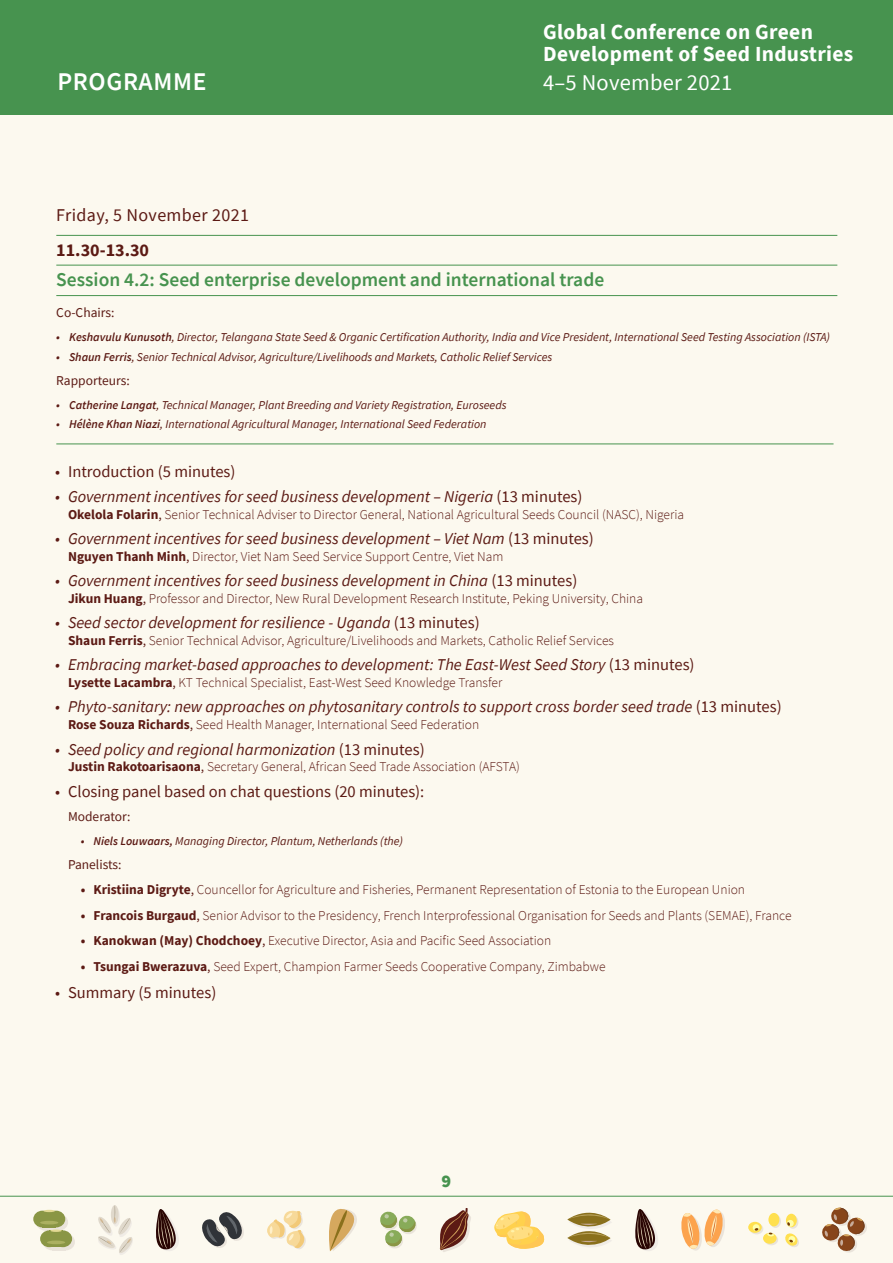
<style>
.page{position:relative;width:893px;height:1263px;background:#fcf9ef}
.page>*{position:absolute;margin:0;border:0;box-sizing:border-box;transform-origin:0 0}
.t1{font:600 25.5px "Source Sans Pro";letter-spacing:.025em;color:#fff}
.t2{font:22.5px "Source Sans Pro";letter-spacing:.01em;color:#fff}
.t3{font:700 21.45px/22px "Source Sans Pro";letter-spacing:.015em;color:#fff}
.testo_corrente{font:600 19.5px "Source Sans Pro";color:#47934f}
.t4{font:18px "Source Sans Pro";letter-spacing:.02em;color:#5c1a14}
.t5{font:700 18px "Source Sans Pro";color:#5c1a14}
.t6{font:900 18px "Source Sans Pro";color:#47934f}
.t7{font:italic 16.5px "Source Sans Pro";color:#5c1a14}
.t8{font:16.5px "Source Sans Pro";color:#5c1a14}
.t9{font:300 13.5px "Source Sans Pro";color:#5c1a14}
.testo_corrente-2{font:13.5px "Source Sans Pro";color:#5c1a14}
.t10{font:italic 12px "Source Sans Pro";color:#5c1a14}
.s1{font-weight:600}
.s2{font-style:normal}
.s3{font-weight:700}
.s4{font-weight:400}
</style>
<div class="page">
<div style="left:0;top:0;width:893px;height:114px;background:#47934f"></div>
<hr style="left:56px;top:235px;width:781px;height:1px;background:#47934f">
<hr style="left:56px;top:265px;width:781px;height:1px;background:#47934f">
<hr style="left:56px;top:443px;width:777px;height:1px;background:#47934f">
<hr style="left:56px;top:295px;width:781px;height:1px;background:#47934f">
<hr style="left:0;top:1196px;width:893px;height:1px;background:#47934f">
<svg style="left:57px;top:1233px;width:18px;height:17px"></svg>
<svg style="left:43px;top:1233px;width:18px;height:17px"></svg>
<svg style="left:52px;top:1247px;width:14px;height:3px"></svg>
<svg style="left:50px;top:1214px;width:18px;height:16px"></svg>
<svg style="left:36px;top:1214px;width:18px;height:16px"></svg>
<svg style="left:45px;top:1227px;width:14px;height:3px"></svg>
<div style="left:54px;top:1230px;width:18px;height:17px;background:#8a9645;border-radius:50%"></div>
<div style="left:40px;top:1230px;width:18px;height:17px;background:#8a9645;border-radius:50%"></div>
<div style="left:49px;top:1230px;width:14px;height:17px;background:#8a9645"></div>
<svg style="left:47px;top:1240px;width:18px;height:4px"></svg>
<svg style="left:50px;top:1229px;width:12px;height:3px"></svg>
<div style="left:47px;top:1211px;width:18px;height:16px;background:#8a9645;border-radius:50%"></div>
<div style="left:33px;top:1211px;width:19px;height:16px;background:#8a9645;border-radius:50%"></div>
<div style="left:42px;top:1211px;width:14px;height:16px;background:#8a9645"></div>
<hr style="left:40px;top:1221px;width:18px;height:3px;background:#abb061;border-radius:50%">
<svg style="left:44px;top:1210px;width:11px;height:2px"></svg>
<svg style="left:567px;top:1212px;width:44px;height:35px"></svg>
<svg style="left:635px;top:1209px;width:23px;height:42px"></svg>
<svg style="left:156px;top:1209px;width:23px;height:42px"></svg>
<svg style="left:329px;top:1208px;width:28px;height:43px"></svg>
<svg style="left:494px;top:1211px;width:51px;height:38px"></svg>
<svg style="left:267px;top:1210px;width:39px;height:39px"></svg>
<svg style="left:822px;top:1207px;width:45px;height:46px"></svg>
<svg style="left:681px;top:1209px;width:44px;height:42px"></svg>
<svg style="left:380px;top:1211px;width:37px;height:37px"></svg>
<div style="left:750px;top:1223px;width:13px;height:11px;background:#eae4db;border-radius:50%"></div>
<svg style="left:770px;top:1214px;width:11px;height:14px"></svg>
<svg style="left:787px;top:1215px;width:11px;height:14px"></svg>
<div style="left:765px;top:1234px;width:13px;height:11px;background:#eae4db;border-radius:50%"></div>
<svg style="left:748px;top:1222px;width:14px;height:11px"></svg>
<div style="left:768px;top:1213px;width:11px;height:13px;background:#ffe04f;border-radius:50%"></div>
<div style="left:786px;top:1214px;width:11px;height:13px;background:#ffe04f;border-radius:50%"></div>
<div style="left:763px;top:1233px;width:14px;height:11px;background:#ffe04f;border-radius:50%"></div>
<svg style="left:753px;top:1224px;width:6px;height:7px"></svg>
<svg style="left:785px;top:1233px;width:14px;height:14px"></svg>
<div style="left:787px;top:1220px;width:7px;height:7px;background:#ffffab;border-radius:50%"></div>
<svg style="left:787px;top:1222px;width:3px;height:4px"></svg>
<svg style="left:767px;top:1232px;width:7px;height:4px"></svg>
<svg style="left:202px;top:1212px;width:42px;height:36px"></svg>
<svg style="left:439px;top:1208px;width:32px;height:44px"></svg>
<svg style="left:98px;top:1205px;width:35px;height:50px"></svg>
<p class="t3" style="left:543px;top:20px;width:312px">Global Conference on Green<br>Development of Seed Industries</p>
<p class="t1" style="left:57px;top:65px;width:151px">PROGRAMME</p>
<p class="t2" style="left:543px;top:68px;width:191px">4–5 November 2021</p>
<p class="t4" style="left:56px;top:204px;width:194px">Friday, 5 November 2021</p>
<p class="t5" style="left:56px;top:238px;width:94px">11.30-13.30</p>
<p class="testo_corrente" style="left:56px;top:267px;width:549px">Session 4.2: Seed enterprise development and international trade</p>
<p class="testo_corrente-2" style="left:56px;top:304px;width:60px">Co-Chairs:</p>
<p class="t10" style="left:56px;top:329px;width:775px"><span class="s1">• Keshavulu Kunusoth</span>, Director, Telangana State Seed &amp; Organic Certification Authority, India and Vice President, International Seed Testing Association (ISTA)</p>
<p class="t10" style="left:56px;top:349px;width:497px"><span class="s1">• Shaun Ferris</span>, Senior Technical Advisor, Agriculture/Livelihoods and Markets, Catholic Relief Services</p>
<p class="testo_corrente-2" style="left:56px;top:371px;width:75px">Rapporteurs:</p>
<p class="t10" style="left:56px;top:397px;width:452px"><span class="s1">• Catherine Langat</span>, Technical Manager, Plant Breeding and Variety Registration, Euroseeds</p>
<p class="t10" style="left:56px;top:416px;width:432px"><span class="s1">• Hélène Khan Niazi</span>, International Agricultural Manager, International Seed Federation</p>
<p class="t8" style="left:55px;top:461px;width:182px">• Introduction (5 minutes)</p>
<p class="t7" style="left:55px;top:486px;width:529px">• Government incentives for seed business development – Nigeria <span class="s2">(13 minutes)</span></p>
<p class="t9" style="left:68px;top:506px;width:618px"><span class="s3">Okelola Folarin</span><span class="s4">,</span> Senior Technical Adviser to Director General, National Agricultural Seeds Council (NASC), Nigeria</p>
<p class="t7" style="left:55px;top:528px;width:540px">• Government incentives for seed business development – Viet Nam <span class="s2">(13 minutes)</span></p>
<p class="t9" style="left:68px;top:548px;width:437px"><span class="s3">Nguyen Thanh Minh</span><span class="s4">,</span> Director, Viet Nam Seed Service Support Centre, Viet Nam</p>
<p class="t7" style="left:55px;top:570px;width:524px">• Government incentives for seed business development in China <span class="s2">(13 minutes)</span></p>
<p class="t9" style="left:68px;top:590px;width:577px"><span class="s3">Jikun Huang</span><span class="s4">,</span> Professor and Director, New Rural Development Research Institute, Peking University, China</p>
<p class="t7" style="left:55px;top:612px;width:426px">• Seed sector development for resilience - Uganda <span class="s2">(13 minutes)</span></p>
<p class="t9" style="left:68px;top:632px;width:547px"><span class="s3">Shaun Ferris</span><span class="s4">,</span> Senior Technical Advisor, Agriculture/Livelihoods and Markets, Catholic Relief Services</p>
<p class="t7" style="left:55px;top:654px;width:641px">• Embracing market-based approaches to development: The East-West Seed Story <span class="s2">(13 minutes)</span></p>
<p class="t9" style="left:68px;top:674px;width:436px"><span class="s3">Lysette Lacambra</span><span class="s4">,</span> KT Technical Specialist, East-West Seed Knowledge Transfer</p>
<p class="t7" style="left:55px;top:696px;width:728px">• Phyto-sanitary: new approaches on phytosanitary controls to support cross border seed trade <span class="s2">(13 minutes)</span></p>
<p class="t9" style="left:68px;top:716px;width:413px"><span class="s3">Rose Souza Richards</span><span class="s4">,</span> Seed Health Manager, International Seed Federation</p>
<p class="t7" style="left:55px;top:738px;width:371px">• Seed policy and regional harmonization <span class="s2">(13 minutes)</span></p>
<p class="t9" style="left:68px;top:758px;width:453px"><span class="s3">Justin Rakotoarisaona</span><span class="s4">,</span> Secretary General, African Seed Trade Association (AFSTA)</p>
<p class="t8" style="left:55px;top:780px;width:371px">• Closing panel based on chat questions (20 minutes):</p>
<p class="testo_corrente-2" style="left:68px;top:807px;width:64px">Moderator:</p>
<p class="t10" style="left:81px;top:833px;width:324px"><span class="s1">• Niels Louwaars,</span> Managing Director, Plantum, Netherlands (the)</p>
<p class="testo_corrente-2" style="left:68px;top:855px;width:55px">Panelists:</p>
<p class="t9" style="left:81px;top:881px;width:666px"><span class="s3">• Kristiina Digryte</span><span class="s4">,</span> Councellor for Agriculture and Fisheries, Permanent Representation of Estonia to the European Union</p>
<p class="t9" style="left:81px;top:907px;width:712px"><span class="s3">• Francois Burgaud</span><span class="s4">,</span> Senior Advisor to the Presidency, French Interprofessional Organisation for Seeds and Plants (SEMAE), France</p>
<p class="t9" style="left:81px;top:932px;width:472px"><span class="s3">• Kanokwan (May) Chodchoey</span><span class="s4">,</span> Executive Director, Asia and Pacific Seed Association</p>
<p class="t9" style="left:81px;top:958px;width:526px"><span class="s3">• Tsungai Bwerazuva</span><span class="s4">,</span> Seed Expert, Champion Farmer Seeds Cooperative Company, Zimbabwe</p>
<p class="t8" style="left:55px;top:981px;width:163px">• Summary (5 minutes)</p>
<p class="t6" style="left:442px;top:1168px;width:11px">9</p>
</div>
